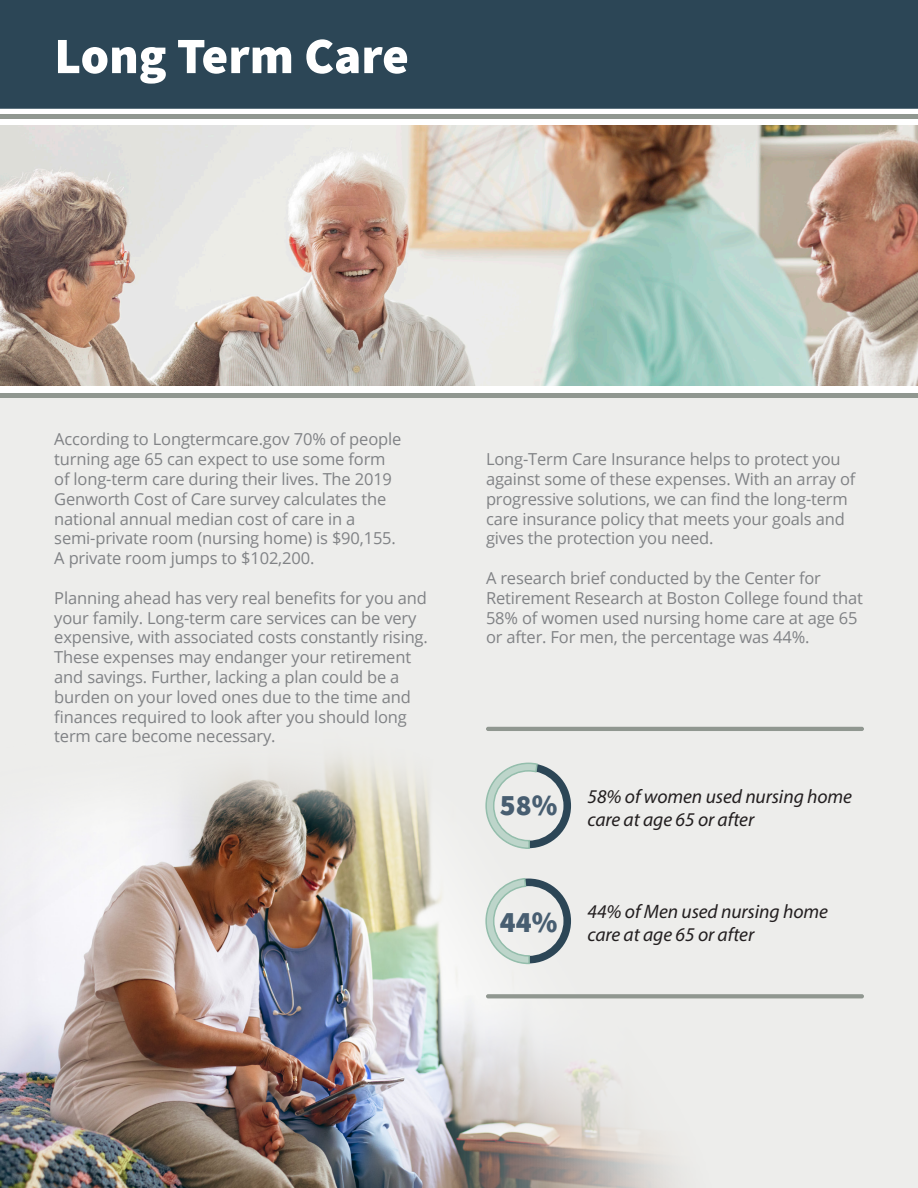
<style>
.page{position:relative;width:918px;height:1188px;background:#fff}
.page>*{position:absolute;margin:0;border:0;box-sizing:border-box;transform-origin:0 0}
.t1{font:900 51px "Source Sans Pro";color:#fff}
.t2{font:900 29.4px "Source Sans Pro";color:#485e71}
.t3{font:italic 19.5px/23.4px "Myriad Pro";letter-spacing:-.005em;color:#231f20}
.Body{font:16.5px/19.8px "Open Sans";letter-spacing:-.01em;color:#808285}
</style>
<div class="page">
<div style="left:0;top:0;width:918px;height:109px;background:#2c4656"></div>
<div style="left:0;top:397px;width:918px;height:791px;background:#ededeb"></div>
<img style="left:1px;top:126px;width:917px;height:259px">
<img style="left:0;top:719px;width:739px;height:469px">
<hr style="left:0;top:115px;width:918px;height:4px;background:#909790">
<hr style="left:0;top:393px;width:918px;height:4px;background:#909790">
<svg style="left:485px;top:762px;width:86px;height:88px"></svg>
<svg style="left:485px;top:877px;width:86px;height:88px"></svg>
<hr style="left:486px;top:727px;width:378px;height:4px;background:#909790;border-radius:2px">
<svg style="left:486px;top:994px;width:378px;height:4px;fill:#909790"></svg>
<p class="t1" style="left:54px;top:21px;width:356px">Long Term Care</p>
<p class="Body" style="left:54px;top:429px;width:349px">According to Longtermcare.gov 70% of people turning age 65 can expect to use some form of long-term care during their lives. The 2019<br>Genworth Cost of Care survey calculates the national annual median cost of care in a</p>
<p class="Body" style="left:54px;top:528px;width:343px">semi-private room (nursing home) is $90,155.</p>
<p class="Body" style="left:54px;top:548px;width:262px">A private room jumps to $102,200.</p>
<p class="Body" style="left:54px;top:587px;width:375px">Planning ahead has very real benefits for you and your family. Long-term care services can be very expensive, with associated costs constantly rising.<br>These expenses may endanger your retirement and savings. Further, lacking a plan could be a burden on your loved ones due to the time and finances required to look after you should long term care become necessary.</p>
<p class="Body" style="left:486px;top:449px;width:371px">Long-Term Care Insurance helps to protect you against some of these expenses. With an array of progressive solutions, we can find the long-term care insurance policy that meets your goals and gives the protection you need.</p>
<p class="Body" style="left:486px;top:568px;width:379px">A research brief conducted by the Center for Retirement Research at Boston College found that 58% of women used nursing home care at age 65 or after. For men, the percentage was 44%.</p>
<p class="t2" style="left:500px;top:785px;width:59px">58%</p>
<p class="t2" style="left:500px;top:902px;width:59px">44%</p>
<p class="t3" style="left:588px;top:784px;width:266px">58% of women used nursing home care at age 65 or after</p>
<p class="t3" style="left:588px;top:899px;width:242px">44% of Men used nursing home care at age 65 or after</p>
</div>
